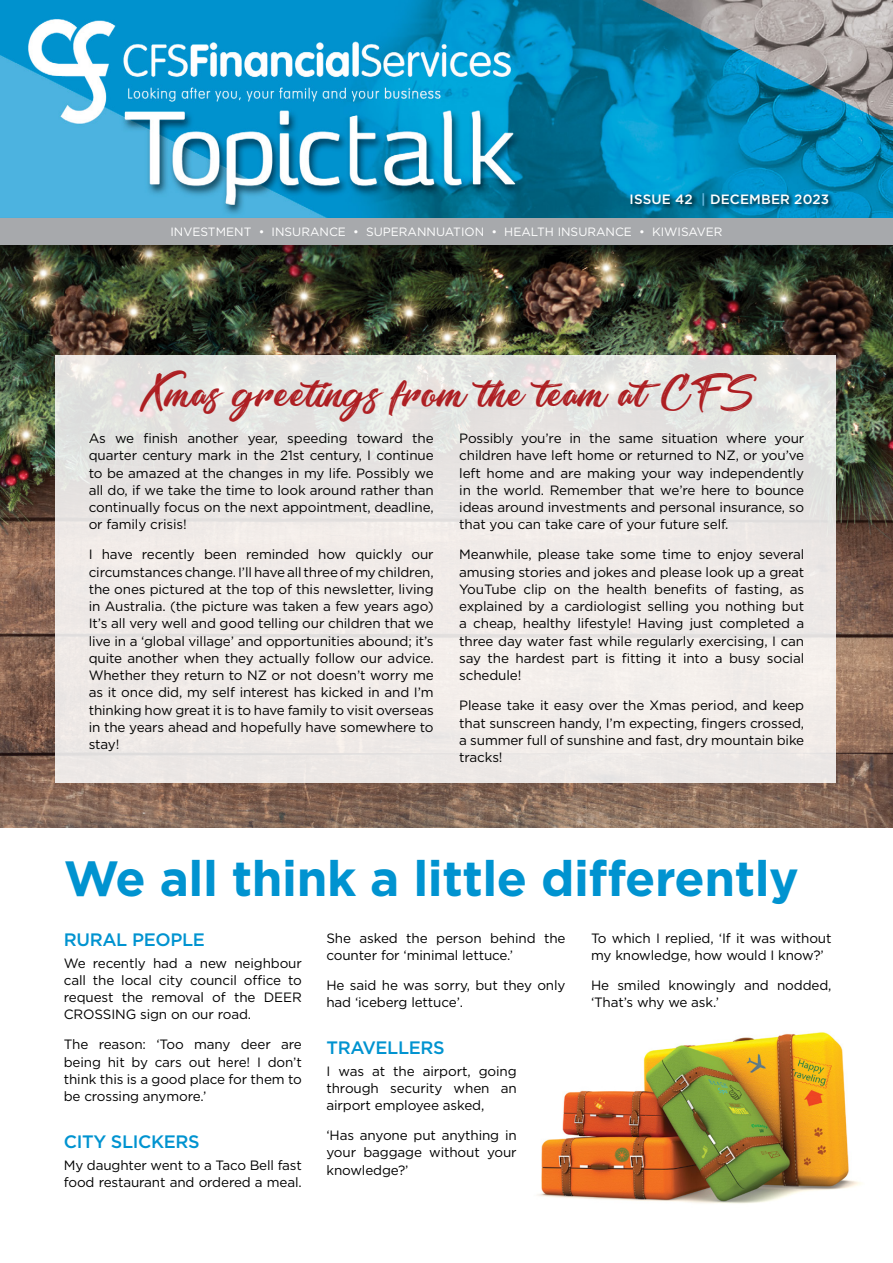
<style>
.page{position:relative;width:893px;height:1263px;background:#fff}
.page>*{position:absolute;margin:0;border:0;box-sizing:border-box;transform-origin:0 0}
.t1{font:700 49.5px "Gotham";letter-spacing:-.01em;color:#0093d0}
.t2{font:39px "Barbershop in Thailand";color:#ad1e22}
.t3{font:500 18px "Gotham";letter-spacing:-.02em;color:#0093d0}
.t4{font:13.5px/17.2px "Gotham";letter-spacing:-.01em;color:#000;text-align:justify}
.t5{font:500 13.5px "Gotham";letter-spacing:.01em;color:#fff}
.t6{font:12px "Gotham";color:#fff}
.s1{color:#6dbce3}
</style>
<div class="page">
<img style="left:0;top:259px;width:893px;height:568px">
<div style="left:56px;top:355px;width:780px;height:427px;background:#ede9e7"></div>
<img style="left:0;top:0;width:893px;height:216px">
<div style="left:630px;top:192px;width:203px;height:19px;background:#000;opacity:.85"></div>
<div style="left:0;top:216px;width:893px;height:43px;background:#000;opacity:.5"></div>
<div style="left:0;top:218px;width:893px;height:26px;background:#a7a9ac"></div>
<img style="left:537px;top:1032px;width:325px;height:172px">
<p class="t5" style="left:630px;top:191px;width:201px">ISSUE 42 <span class="s1">|</span> DECEMBER 2023</p>
<p class="t6" style="left:170px;top:224px;width:553px">INVESTMENT • INSURANCE • SUPERANNUATION • HEALTH INSURANCE • KIWISAVER</p>
<h2 class="t2" style="left:140px;top:370px;width:615px">Xmas greetings from the team atCFS</h2>
<p class="t4" style="left:89px;top:429px;width:347px">As we finish another year, speeding toward the quarter century mark in the 21st century, I continue to be amazed at the changes in my life. Possibly we all do, if we take the time to look around rather than continually focus on the next appointment, deadline, or family crisis!</p>
<p class="t4" style="left:89px;top:546px;width:347px">I have recently been reminded how quickly our circumstances change. I’ll have all three of my children, the ones pictured at the top of this newsletter, living in Australia. (the picture was taken a few years ago)<br>It’s all very well and good telling our children that we live in a ‘global village’ and opportunities abound; it’s quite another when they actually follow our advice.<br>Whether they return to NZ or not doesn’t worry me as it once did, my self interest has kicked in and I’m thinking how great it is to have family to visit overseas in the years ahead and hopefully have somewhere to stay!</p>
<p class="t4" style="left:459px;top:429px;width:347px">Possibly you’re in the same situation where your children have left home or returned to NZ, or you’ve left home and are making your way independently in the world. Remember that we’re here to bounce ideas around investments and personal insurance, so that you can take care of your future self.</p>
<p class="t4" style="left:459px;top:546px;width:347px">Meanwhile, please take some time to enjoy several amusing stories and jokes and please look up a great YouTube clip on the health benefits of fasting, as explained by a cardiologist selling you nothing but a cheap, healthy lifestyle! Having just completed a three day water fast while regularly exercising, I can say the hardest part is fitting it into a busy social schedule!</p>
<p class="t4" style="left:459px;top:696px;width:346px">Please take it easy over the Xmas period, and keep that sunscreen handy, I’m expecting, fingers crossed, a summer full of sunshine and fast, dry mountain bike tracks!</p>
<h1 class="t1" style="left:64px;top:846px;width:737px">We all think a little differently</h1>
<h3 class="t3" style="left:64px;top:928px;width:143px">RURAL PEOPLE</h3>
<p class="t4" style="left:64px;top:954px;width:240px">We recently had a new neighbour call the local city council office to request the removal of the DEER CROSSING sign on our road.</p>
<p class="t4" style="left:64px;top:1036px;width:240px">The reason: ‘Too many deer are being hit by cars out here! I don’t think this is a good place for them to be crossing anymore.’</p>
<h3 class="t3" style="left:64px;top:1130px;width:137px">CITY SLICKERS</h3>
<p class="t4" style="left:64px;top:1156px;width:240px">My daughter went to a Taco Bell fast food restaurant and ordered a meal.</p>
<p class="t4" style="left:591px;top:929px;width:242px">To which I replied, ‘If it was without my knowledge, how would I know?’</p>
<p class="t4" style="left:591px;top:976px;width:242px">He smiled knowingly and nodded, ‘That’s why we ask.’</p>
<p class="t4" style="left:326px;top:929px;width:241px">She asked the person behind the counter for ‘minimal lettuce.’</p>
<p class="t4" style="left:326px;top:976px;width:241px">He said he was sorry, but they only had ‘iceberg lettuce’.</p>
<h3 class="t3" style="left:326px;top:1036px;width:120px">TRAVELLERS</h3>
<p class="t4" style="left:326px;top:1062px;width:192px">I was at the airport, going through security when an airport employee asked,</p>
<p class="t4" style="left:326px;top:1126px;width:192px">‘Has anyone put anything in your baggage without your knowledge?’</p>
</div>
